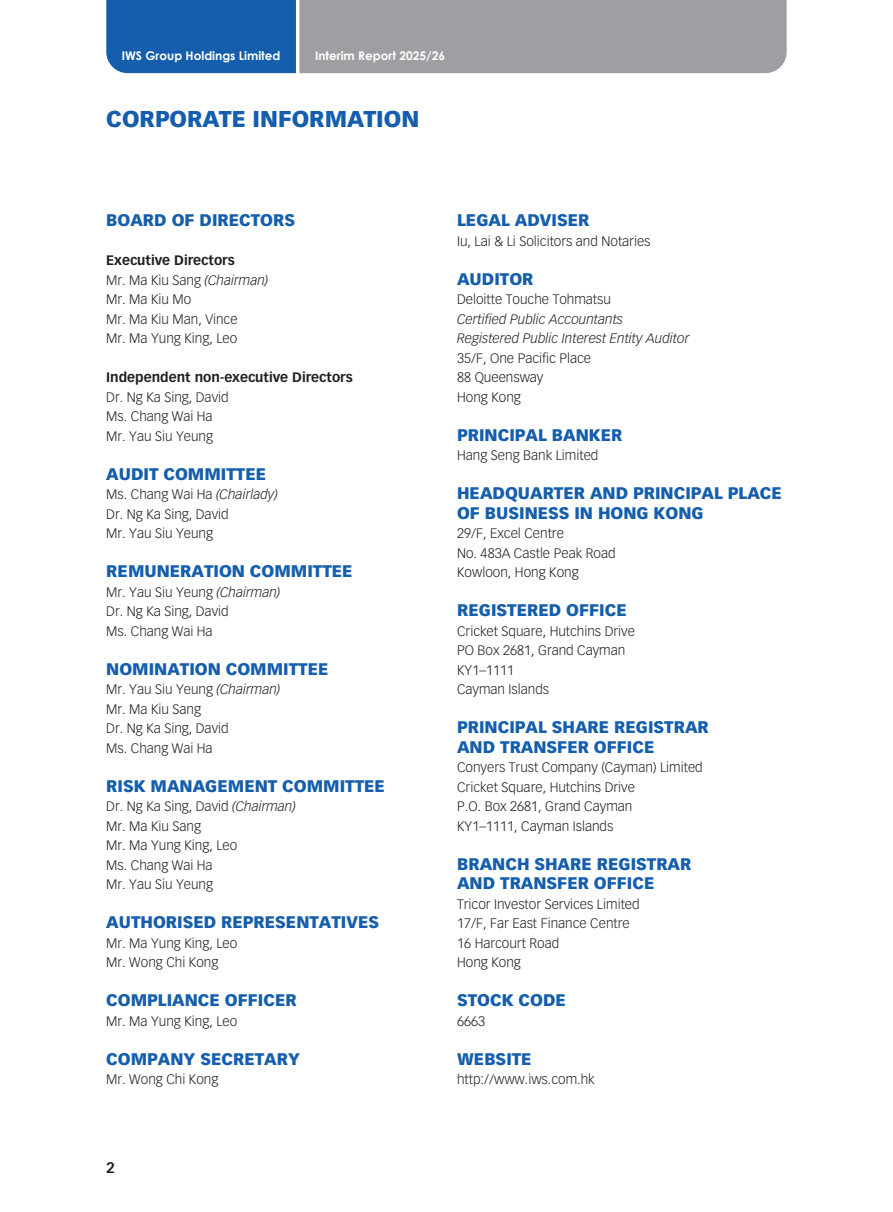
<style>
.page{position:relative;width:893px;height:1212px;background:#fff}
.page>*{position:absolute;margin:0;border:0;box-sizing:border-box;transform-origin:0 0}
.t1{font:900 22.5px "Vectora LT Std";color:#145ead}
.t2{font:900 16.5px/19.5px "Vectora LT Std";color:#145ead}
.t3{font:700 15px "Vectora LT Std";color:#231f20}
.t4{font:300 13.5px/19.5px "Vectora LT Std";color:#231f20}
.t5{font:italic 300 13.5px/19.5px "Vectora LT Std";color:#231f20}
.t6{font:700 13.5px "Vectora LT Std";color:#231f20}
.t7{font:700 12px "Century Gothic";color:#fff}
.s1{font-weight:700}
.s2{font-style:italic}
</style>
<div class="page">
<svg style="left:106px;top:0;width:681px;height:73px;background:#778da5"></svg>
<p class="t7" style="left:122px;top:46px;width:160px">IWS Group Holdings Limited</p>
<p class="t7" style="left:315px;top:46px;width:132px">Interim Report 2025/26</p>
<h1 class="t1" style="left:106px;top:105px;width:314px">CORPORATE INFORMATION</h1>
<p class="t2" style="left:106px;top:211px;width:190px">BOARD OF DIRECTORS</p>
<p class="t4" style="left:106px;top:251px;width:164px"><span class="s1">Executive Directors<br></span>Mr. Ma Kiu Sang <span class="s2">(Chairman)<br></span>Mr. Ma Kiu Mo<br>Mr. Ma Kiu Man, Vince<br>Mr. Ma Yung King, Leo</p>
<p class="t6" style="left:106px;top:369px;width:248px">Independent non-executive Directors</p>
<p class="t4" style="left:106px;top:387px;width:124px">Dr. Ng Ka Sing, David<br>Ms. Chang Wai Ha<br>Mr. Yau Siu Yeung</p>
<p class="t2" style="left:106px;top:464px;width:161px">AUDIT COMMITTEE</p>
<p class="t4" style="left:106px;top:485px;width:173px">Ms. Chang Wai Ha <span class="s2">(Chairlady)<br></span>Dr. Ng Ka Sing, David<br>Mr. Yau Siu Yeung</p>
<p class="t2" style="left:106px;top:562px;width:248px">REMUNERATION COMMITTEE</p>
<p class="t4" style="left:106px;top:582px;width:176px">Mr. Yau Siu Yeung <span class="s2">(Chairman)<br></span>Dr. Ng Ka Sing, David<br>Ms. Chang Wai Ha</p>
<p class="t2" style="left:106px;top:659px;width:224px">NOMINATION COMMITTEE</p>
<p class="t4" style="left:106px;top:680px;width:176px">Mr. Yau Siu Yeung <span class="s2">(Chairman)<br></span>Mr. Ma Kiu Sang<br>Dr. Ng Ka Sing, David<br>Ms. Chang Wai Ha</p>
<p class="t2" style="left:106px;top:776px;width:280px">RISK MANAGEMENT COMMITTEE</p>
<p class="t4" style="left:106px;top:797px;width:191px">Dr. Ng Ka Sing, David <span class="s2">(Chairman)<br></span>Mr. Ma Kiu Sang<br>Mr. Ma Yung King, Leo<br>Ms. Chang Wai Ha<br>Mr. Yau Siu Yeung</p>
<p class="t2" style="left:106px;top:913px;width:274px">AUTHORISED REPRESENTATIVES</p>
<p class="t4" style="left:106px;top:933px;width:133px">Mr. Ma Yung King, Leo<br>Mr. Wong Chi Kong</p>
<p class="t2" style="left:106px;top:991px;width:192px">COMPLIANCE OFFICER</p>
<p class="t4" style="left:106px;top:1011px;width:133px">Mr. Ma Yung King, Leo</p>
<p class="t2" style="left:106px;top:1049px;width:195px">COMPANY SECRETARY</p>
<p class="t4" style="left:106px;top:1070px;width:114px">Mr. Wong Chi Kong</p>
<p class="t3" style="left:106px;top:1158px;width:10px">2</p>
<p class="t2" style="left:457px;top:211px;width:134px">LEGAL ADVISER</p>
<p class="t4" style="left:457px;top:231px;width:195px">Iu, Lai &amp; Li Solicitors and Notaries</p>
<p class="t2" style="left:457px;top:269px;width:78px">AUDITOR</p>
<p class="t4" style="left:457px;top:290px;width:155px">Deloitte Touche Tohmatsu</p>
<p class="t5" style="left:457px;top:309px;width:234px">Certified Public Accountants<br>Registered Public Interest Entity Auditor</p>
<p class="t4" style="left:457px;top:348px;width:136px">35/F, One Pacific Place<br>88 Queensway<br>Hong Kong</p>
<p class="t2" style="left:457px;top:425px;width:167px">PRINCIPAL BANKER</p>
<p class="t4" style="left:457px;top:446px;width:143px">Hang Seng Bank Limited</p>
<p class="t2" style="left:457px;top:484px;width:326px">HEADQUARTER AND PRINCIPAL PLACE<br>OF BUSINESS IN HONG KONG</p>
<p class="t4" style="left:457px;top:524px;width:160px">29/F, Excel Centre<br>No. 483A Castle Peak Road<br>Kowloon, Hong Kong</p>
<p class="t2" style="left:457px;top:601px;width:171px">REGISTERED OFFICE</p>
<p class="t4" style="left:457px;top:621px;width:179px">Cricket Square, Hutchins Drive<br>PO Box 2681, Grand Cayman<br>KY1–1111<br>Cayman Islands</p>
<p class="t2" style="left:457px;top:718px;width:253px">PRINCIPAL SHARE REGISTRAR<br>AND TRANSFER OFFICE</p>
<p class="t4" style="left:457px;top:758px;width:247px">Conyers Trust Company (Cayman) Limited<br>Cricket Square, Hutchins Drive<br>P.O. Box 2681, Grand Cayman<br>KY1–1111, Cayman Islands</p>
<p class="t2" style="left:457px;top:854px;width:236px">BRANCH SHARE REGISTRAR<br>AND TRANSFER OFFICE</p>
<p class="t4" style="left:457px;top:894px;width:184px">Tricor Investor Services Limited<br>17/F, Far East Finance Centre<br>16 Harcourt Road<br>Hong Kong</p>
<p class="t2" style="left:457px;top:991px;width:110px">STOCK CODE</p>
<p class="t4" style="left:457px;top:1011px;width:30px">6663</p>
<p class="t2" style="left:457px;top:1049px;width:76px">WEBSITE</p>
<p class="t4" style="left:457px;top:1070px;width:139px">http://www.iws.com.hk</p>
</div>
